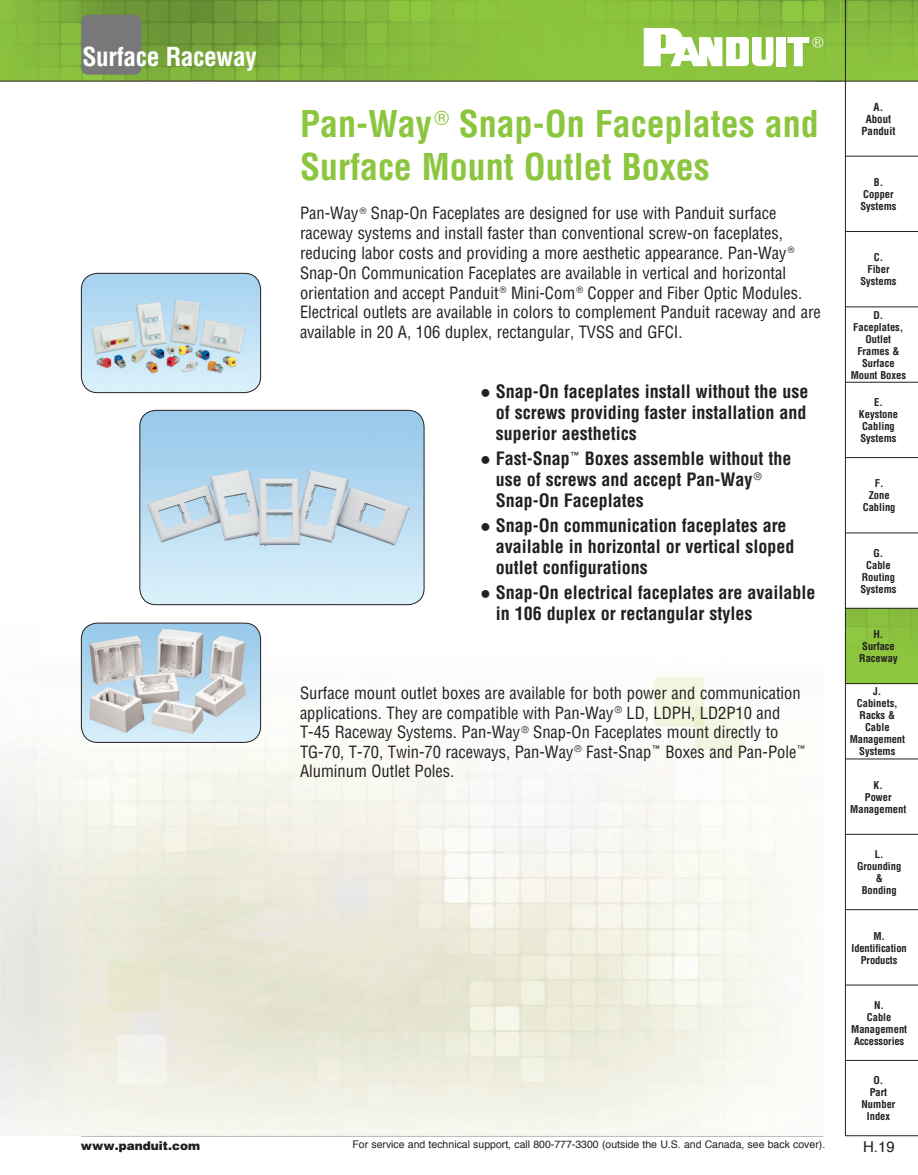
<style>
.page{position:relative;width:918px;height:1175px;background:#fff}
.page>*{position:absolute;margin:0;border:0;box-sizing:border-box;transform-origin:0 0}
.Intro_page_Heading{font:700 condensed 36px/43.2px "Helvetica";color:#8bc63e}
.t1{font:700 condensed 25.5px "Helvetica";letter-spacing:-.015em;color:#fff}
.Intro_bullets{font:700 condensed 18px/21px "Helvetica";color:#231f20}
.Intro_Paragraph_1{font:condensed 16.5px/19.8px "Helvetica";color:#231f20}
.t2{font:15px "Helvetica";color:#231f20}
.t3{font:900 12px "Helvetica";color:#231f20}
.t4{font:700 condensed 10.8px/12px "Helvetica";color:#231f20;text-align:center}
.t5{font:700 condensed 10.5px/12px "Helvetica";color:#231f20;text-align:center}
.t6{font:10.5px "Helvetica";color:#231f20}
.s1{font-weight:400;font-stretch:normal}
</style>
<div class="page">
<img style="left:846px;top:609px;width:72px;height:74px">
<hr style="left:845px;top:156px;width:73px;height:1px;background:#231f20">
<hr style="left:845px;top:231px;width:73px;height:1px;background:#231f20">
<hr style="left:845px;top:306px;width:73px;height:1px;background:#231f20">
<hr style="left:845px;top:382px;width:73px;height:1px;background:#231f20">
<hr style="left:845px;top:457px;width:73px;height:1px;background:#231f20">
<hr style="left:845px;top:532px;width:73px;height:1px;background:#231f20">
<hr style="left:845px;top:608px;width:73px;height:1px;background:#231f20">
<hr style="left:845px;top:683px;width:73px;height:1px;background:#231f20">
<hr style="left:845px;top:758px;width:73px;height:1px;background:#231f20">
<hr style="left:845px;top:834px;width:73px;height:1px;background:#231f20">
<hr style="left:845px;top:909px;width:73px;height:1px;background:#231f20">
<hr style="left:845px;top:984px;width:73px;height:1px;background:#231f20">
<hr style="left:845px;top:1060px;width:73px;height:1px;background:#231f20">
<hr style="left:845px;top:1135px;width:73px;height:1px;background:#231f20">
<img style="left:0;top:0;width:918px;height:81px">
<div style="left:777px;top:37px;width:9px;height:29px;background:#fff"></div>
<svg style="left:644px;top:28px;width:129px;height:38px"></svg>
<svg style="left:788px;top:37px;width:35px;height:29px"></svg>
<div style="left:818px;top:0;width:23px;height:81px;border:1px solid #8bc63e"></div>
<hr style="left:0;top:81px;width:918px;height:1px;background:#231f20">
<div style="left:81px;top:15px;width:60px;height:60px;background:#787779;border-radius:7px"></div>
<hr style="left:845px;top:0;width:1px;height:1135px;background:#231f20">
<hr style="left:81px;top:1135px;width:742px;height:1px;background:#231f20">
<img style="left:0;top:637px;width:818px;height:498px">
<img style="left:140px;top:410px;width:284px;height:194px">
<div style="left:139px;top:410px;width:285px;height:195px;border:1px solid #231f20;border-radius:16px"></div>
<img style="left:81px;top:273px;width:180px;height:119px">
<div style="left:81px;top:273px;width:180px;height:120px;border:1px solid #231f20;border-radius:16px"></div>
<img style="left:81px;top:624px;width:180px;height:118px">
<div style="left:81px;top:622px;width:180px;height:120px;border:1px solid #231f20;border-radius:16px"></div>
<h2 class="t1" style="left:82px;top:41px;width:176px">Surface Raceway</h2>
<p class="Intro_page_Heading" style="left:300px;top:102px;width:520px">Pan‑Way<sup>®</sup> Snap‑On Faceplates and<br>Surface Mount Outlet Boxes</p>
<p class="Intro_Paragraph_1" style="left:300px;top:203px;width:522px">Pan‑Way<sup>®</sup> Snap‑On Faceplates are designed for use with Panduit surface raceway systems and install faster than conventional screw‑on faceplates, reducing labor costs and providing a more aesthetic appearance. Pan‑Way<sup>® </sup>Snap‑On Communication Faceplates are available in vertical and horizontal orientation and accept Panduit<sup>®</sup> Mini‑Com<sup>®</sup> Copper and Fiber Optic Modules.<br>Electrical outlets are available in colors to complement Panduit raceway and are available in 20 A, 106 duplex, rectangular, TVSS and GFCI.</p>
<p class="Intro_bullets" style="left:496px;top:381px;width:314px;text-align:justify;text-indent:-16px"><span class="s1">●</span> Snap‑On faceplates install without the use of screws providing faster installation and superior aesthetics</p>
<p class="Intro_bullets" style="left:496px;top:448px;width:297px;text-indent:-16px"><span class="s1">●</span> Fast-Snap<sup>™</sup> Boxes assemble without the use of screws and accept Pan‑Way<sup>®<br></sup>Snap‑On Faceplates</p>
<p class="Intro_bullets" style="left:496px;top:515px;width:300px;text-indent:-16px"><span class="s1">●</span> Snap‑On communication faceplates are available in horizontal or vertical sloped outlet configurations</p>
<p class="Intro_bullets" style="left:496px;top:582px;width:321px;text-indent:-16px"><span class="s1">●</span> Snap‑On electrical faceplates are available in 106 duplex or rectangular styles</p>
<p class="Intro_Paragraph_1" style="left:300px;top:683px;width:507px">Surface mount outlet boxes are available for both power and communication applications. They are compatible with Pan‑Way<sup>®</sup> LD, LDPH, LD2P10 and T‑45 Raceway Systems. Pan‑Way<sup>®</sup> Snap‑On Faceplates mount directly to TG-70, T-70, Twin-70 raceways, Pan‑Way<sup>®</sup> Fast-Snap<sup>™</sup> Boxes and Pan‑Pole<sup>™ </sup>Aluminum Outlet Poles.</p>
<p class="t4" style="left:862px;top:101px;width:35px">A.<br>About<br>Panduit</p>
<p class="t5" style="left:860px;top:176px;width:38px">B.<br>Copper<br>Systems</p>
<p class="t5" style="left:860px;top:251px;width:38px">C.<br>Fiber<br>Systems</p>
<p class="t5" style="left:851px;top:309px;width:57px">D.<br>Faceplates,<br>Outlet<br>Frames &amp;<br>Surface<br>Mount Boxes</p>
<p class="t5" style="left:859px;top:396px;width:41px">E.<br>Keystone<br>Cabling<br>Systems</p>
<p class="t5" style="left:863px;top:477px;width:34px">F.<br>Zone<br>Cabling</p>
<p class="t5" style="left:860px;top:547px;width:38px">G.<br>Cable<br>Routing<br>Systems</p>
<p class="t5" style="left:859px;top:628px;width:40px">H.<br>Surface<br>Raceway</p>
<p class="t5" style="left:850px;top:685px;width:57px">J.<br>Cabinets,<br>Racks &amp;<br>Cable<br>Management<br>Systems</p>
<p class="t5" style="left:850px;top:779px;width:58px">K.<br>Power<br>Management</p>
<p class="t5" style="left:857px;top:848px;width:46px">L.<br>Grounding &amp;<br>Bonding</p>
<p class="t5" style="left:852px;top:930px;width:57px">M.<br>Identification<br>Products</p>
<p class="t5" style="left:851px;top:999px;width:58px">N.<br>Cable<br>Management<br>Accessories</p>
<p class="t5" style="left:862px;top:1074px;width:35px">O.<br>Part<br>Number<br>Index</p>
<p class="t3" style="left:81px;top:1137px;width:121px">www.panduit.com</p>
<p class="t6" style="left:352px;top:1136px;width:474px">For service and technical support, call 800-777-3300 (outside the U.S. and Canada, see back cover).</p>
<p class="t2" style="left:863px;top:1134px;width:33px">H.19</p>
</div>
